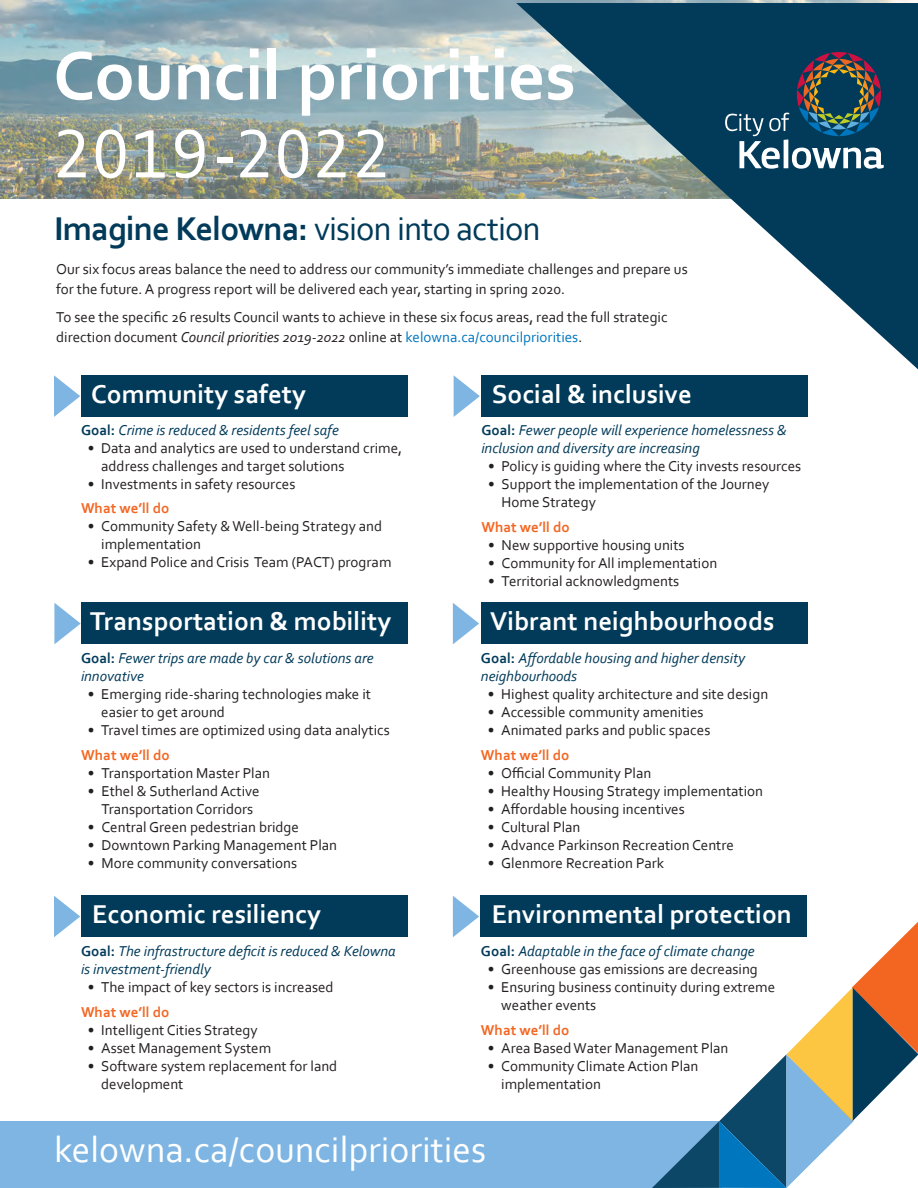
<style>
.page{position:relative;width:918px;height:1188px;background:#fff}
.page>*{position:absolute;margin:0;border:0;box-sizing:border-box;transform-origin:0 0}
.Page-Section_Header{font:700 72px/78px "Corbel";color:#fff}
.t1{font:37.5px "Corbel";color:#fff}
.Page-Section_Header-2{font:34.5px "Corbel";letter-spacing:-.03em;color:#023b5a}
.t2{font:700 27px "Corbel";color:#fff}
.t3{font:15px/18px "Corbel";color:#231f20}
.t4{font:italic 15px/18px "Corbel";color:#023b5a}
.t5{font:700 15px "Corbel";color:#f36621}
.s1{font-weight:400}
.s2{font-weight:700}
.s3{font-style:italic}
.s4{color:#0076be}
.s5{font-weight:700;font-style:normal}
</style>
<div class="page">
<img style="left:1px;top:0;width:917px;height:199px">
<svg style="left:516px;top:3px;width:402px;height:366px"></svg>
<svg style="left:725px;top:52px;width:159px;height:117px;background:#32566a"></svg>
<div style="left:0;top:1121px;width:721px;height:67px;background:#7eb5e2"></div>
<svg style="left:652px;top:922px;width:266px;height:266px"></svg>
<div style="left:481px;top:603px;width:327px;height:41px;background:#023b5a"></div>
<div style="left:81px;top:603px;width:327px;height:41px;background:#023b5a"></div>
<div style="left:81px;top:375px;width:327px;height:41px;background:#023b5a"></div>
<div style="left:481px;top:375px;width:327px;height:41px;background:#023b5a"></div>
<div style="left:481px;top:896px;width:326px;height:41px;background:#023b5a"></div>
<div style="left:81px;top:896px;width:327px;height:41px;background:#023b5a"></div>
<svg style="left:453px;top:603px;width:26px;height:41px"></svg>
<svg style="left:54px;top:603px;width:27px;height:41px"></svg>
<svg style="left:54px;top:375px;width:26px;height:42px"></svg>
<svg style="left:54px;top:896px;width:26px;height:41px"></svg>
<svg style="left:453px;top:896px;width:26px;height:41px"></svg>
<svg style="left:454px;top:376px;width:26px;height:41px"></svg>
<p class="Page-Section_Header" style="left:53px;top:35px;width:524px">Council priorities<br><span class="s1">2019-2022</span></p>
<p class="Page-Section_Header-2" style="left:54px;top:207px;width:488px"><span class="s2">Imagine Kelowna:</span> vision into action</p>
<p class="t3" style="left:56px;top:259px;width:633px;line-height:19.5px">Our six focus areas balance the need to address our community’s immediate challenges and prepare us for the future. A progress report will be delivered each year, starting in spring 2020.</p>
<p class="t3" style="left:56px;top:307px;width:613px;line-height:19.5px">To see the specific 26 results Council wants to achieve in these six focus areas, read the full strategic direction document <span class="s3">Council priorities 2019-2022</span> online at <span class="s4">kelowna.ca/councilpriorities</span>.</p>
<p class="t2" style="left:91px;top:377px;width:217px">Community safety</p>
<p class="t2" style="left:492px;top:377px;width:202px">Social &amp; inclusive</p>
<p class="t4" style="left:81px;top:421px;width:259px"><span class="s5">Goal:</span> Crime is reduced &amp; residents feel safe</p>
<p class="t3" style="left:101px;top:439px;width:302px;text-indent:-14px">• Data and analytics are used to understand crime, address challenges and target solutions</p>
<p class="t3" style="left:88px;top:475px;width:209px">• Investments in safety resources</p>
<p class="t5" style="left:81px;top:499px;width:90px">What we’ll do</p>
<p class="t3" style="left:101px;top:517px;width:282px;text-indent:-14px">• Community Safety &amp; Well-being Strategy and implementation</p>
<p class="t3" style="left:88px;top:553px;width:305px">• Expand Police and Crisis Team (PACT) program</p>
<p class="t4" style="left:481px;top:421px;width:307px"><span class="s5">Goal:</span> Fewer people will experience homelessness &amp; inclusion and diversity are increasing</p>
<p class="t3" style="left:488px;top:457px;width:315px">• Policy is guiding where the City invests resources</p>
<p class="t3" style="left:502px;top:475px;width:269px;text-indent:-14px">• Support the implementation of the Journey<br>Home Strategy</p>
<p class="t5" style="left:481px;top:518px;width:90px">What we’ll do</p>
<p class="t3" style="left:488px;top:536px;width:198px">• New supportive housing units</p>
<p class="t3" style="left:488px;top:554px;width:231px">• Community for All implementation</p>
<p class="t3" style="left:488px;top:572px;width:193px">• Territorial acknowledgments</p>
<p class="t2" style="left:90px;top:605px;width:302px">Transportation &amp; mobility</p>
<p class="t2" style="left:490px;top:605px;width:286px">Vibrant neighbourhoods</p>
<p class="t4" style="left:81px;top:649px;width:294px"><span class="s5">Goal:</span> Fewer trips are made by car &amp; solutions are innovative</p>
<p class="t3" style="left:101px;top:685px;width:271px;text-indent:-14px">• Emerging ride-sharing technologies make it easier to get around</p>
<p class="t3" style="left:88px;top:721px;width:304px">• Travel times are optimized using data analytics</p>
<p class="t5" style="left:81px;top:746px;width:90px">What we’ll do</p>
<p class="t3" style="left:88px;top:764px;width:184px">• Transportation Master Plan</p>
<p class="t3" style="left:88px;top:782px;width:173px;text-align:center">• Ethel &amp; Sutherland Active<br>Transportation Corridors</p>
<p class="t3" style="left:88px;top:818px;width:213px">• Central Green pedestrian bridge</p>
<p class="t3" style="left:88px;top:836px;width:251px">• Downtown Parking Management Plan</p>
<p class="t3" style="left:88px;top:854px;width:211px">• More community conversations</p>
<p class="t4" style="left:481px;top:649px;width:266px"><span class="s5">Goal:</span> Affordable housing and higher density neighbourhoods</p>
<p class="t3" style="left:488px;top:685px;width:282px">• Highest quality architecture and site design</p>
<p class="t3" style="left:488px;top:703px;width:217px">• Accessible community amenities</p>
<p class="t3" style="left:488px;top:721px;width:224px">• Animated parks and public spaces</p>
<p class="t5" style="left:481px;top:746px;width:90px">What we’ll do</p>
<p class="t3" style="left:488px;top:764px;width:165px">• Official Community Plan</p>
<p class="t3" style="left:488px;top:782px;width:277px">• Healthy Housing Strategy implementation</p>
<p class="t3" style="left:488px;top:800px;width:199px">• Affordable housing incentives</p>
<p class="t3" style="left:488px;top:818px;width:94px">• Cultural Plan</p>
<p class="t3" style="left:488px;top:836px;width:248px">• Advance Parkinson Recreation Centre</p>
<p class="t3" style="left:488px;top:854px;width:178px">• Glenmore Recreation Park</p>
<p class="t2" style="left:92px;top:898px;width:230px">Economic resiliency</p>
<p class="t2" style="left:492px;top:898px;width:302px">Environmental protection</p>
<p class="t4" style="left:81px;top:942px;width:316px"><span class="s5">Goal:</span> The infrastructure deficit is reduced &amp; Kelowna is investment-friendly</p>
<p class="t3" style="left:88px;top:978px;width:247px">• The impact of key sectors is increased</p>
<p class="t5" style="left:81px;top:1003px;width:90px">What we’ll do</p>
<p class="t3" style="left:88px;top:1021px;width:172px">• Intelligent Cities Strategy</p>
<p class="t3" style="left:88px;top:1039px;width:185px">• Asset Management System</p>
<p class="t3" style="left:101px;top:1057px;width:238px;text-indent:-14px">• Software system replacement for land development</p>
<p class="t4" style="left:481px;top:942px;width:275px"><span class="s5">Goal:</span> Adaptable in the face of climate change</p>
<p class="t3" style="left:488px;top:960px;width:272px">• Greenhouse gas emissions are decreasing</p>
<p class="t3" style="left:501px;top:978px;width:276px;text-indent:-14px">• Ensuring business continuity during extreme weather events</p>
<p class="t5" style="left:481px;top:1021px;width:90px">What we’ll do</p>
<p class="t3" style="left:488px;top:1038px;width:242px">• Area Based Water Management Plan</p>
<p class="t3" style="left:501px;top:1056px;width:199px;text-indent:-14px">• Community Climate Action Plan implementation</p>
<p class="t1" style="left:54px;top:1126px;width:434px">kelowna.ca/councilpriorities</p>
</div>
